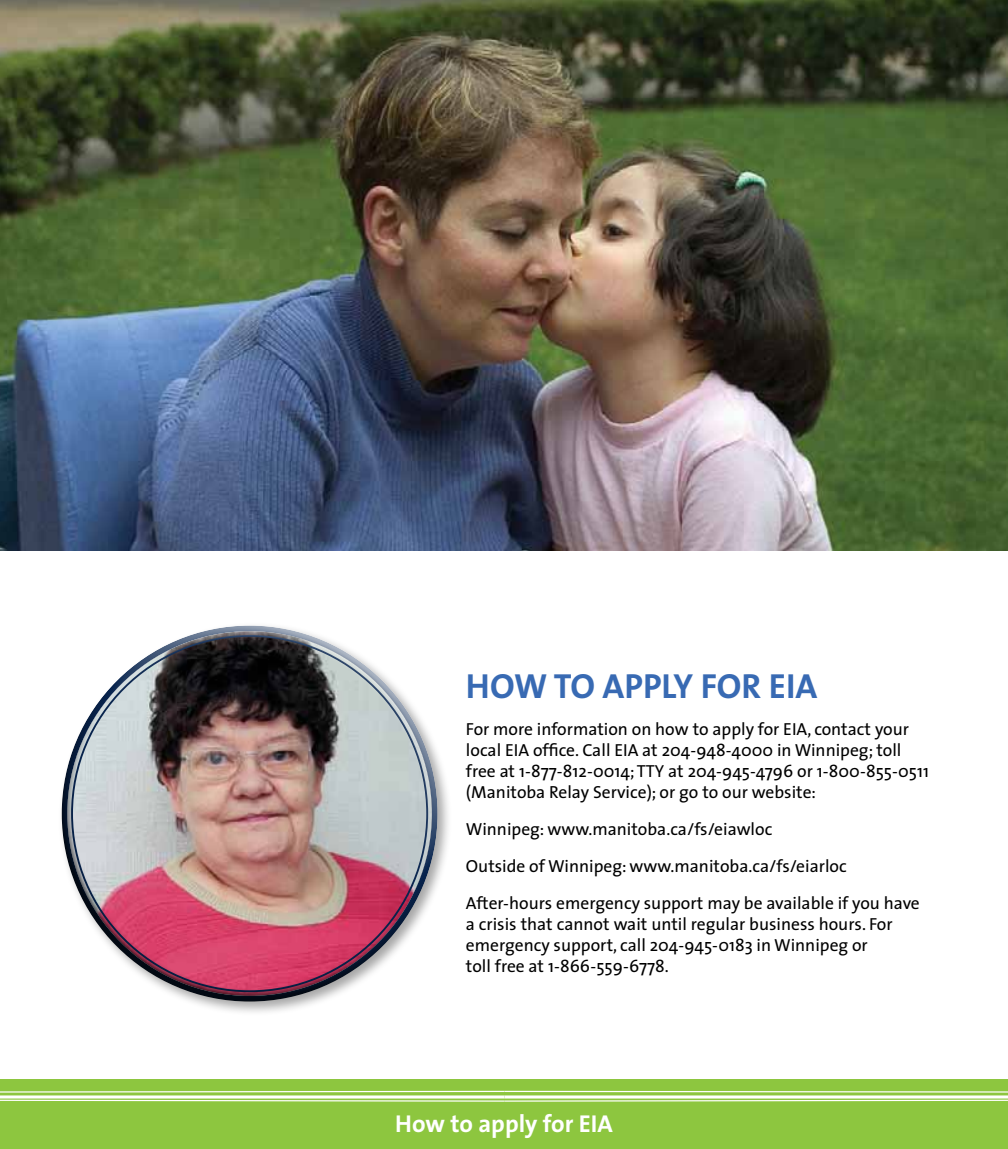
<style>
.page{position:relative;width:1008px;height:1149px;background:#fff}
.page>*{position:absolute;margin:0;border:0;box-sizing:border-box;transform-origin:0 0}
.Head{font:700 35px "The Sans";color:#386ab3}
.Section{font:700 24.5px "The Sans";color:#fff}
.Body_Copy{font:17.5px/21px "The Sans";color:#000}
</style>
<div class="page">
<div style="left:0;top:1079px;width:1008px;height:69px;background:#8dc63f"></div>
<hr style="left:505px;top:1095px;width:503px;height:3px;background:#fff">
<hr style="left:0;top:1095px;width:505px;height:3px;background:#fff">
<svg style="left:0;top:1090px;width:1008px;height:2px"></svg>
<svg style="left:0;top:1099px;width:1008px;height:2px"></svg>
<hr style="left:0;top:1148px;width:1008px;height:1px;background:#585300">
<img style="left:0;top:0;width:1008px;height:550px">
<div style="left:80px;top:612px;width:370px;height:296px;background:#fff;opacity:.75"></div>
<div style="left:49px;top:685px;width:382px;height:329px;background:#000;opacity:.75"></div>
<h2 class="Head" style="left:466px;top:657px;width:353px">HOW TO APPLY FOR EIA</h2>
<p class="Body_Copy" style="left:466px;top:718px;width:464px">For more information on how to apply for EIA, contact your local EIA office. Call EIA at 204-948-4000 in Winnipeg; toll free at 1-877-812-0014; TTY at 204-945-4796 or 1-800-855-0511 (Manitoba Relay Service); or go to our website:</p>
<p class="Body_Copy" style="left:466px;top:818px;width:308px">Winnipeg: www.manitoba.ca/fs/eiawloc</p>
<p class="Body_Copy" style="left:466px;top:854px;width:382px">Outside of Winnipeg: www.manitoba.ca/fs/eiarloc</p>
<p class="Body_Copy" style="left:466px;top:891px;width:455px">After-hours emergency support may be available if you have a crisis that cannot wait until regular business hours. For emergency support, call 204-945-0183 in Winnipeg or<br>toll free at 1-866-559-6778.</p>
<p class="Section" style="left:395px;top:1102px;width:219px">How to apply for EIA</p>
</div>
